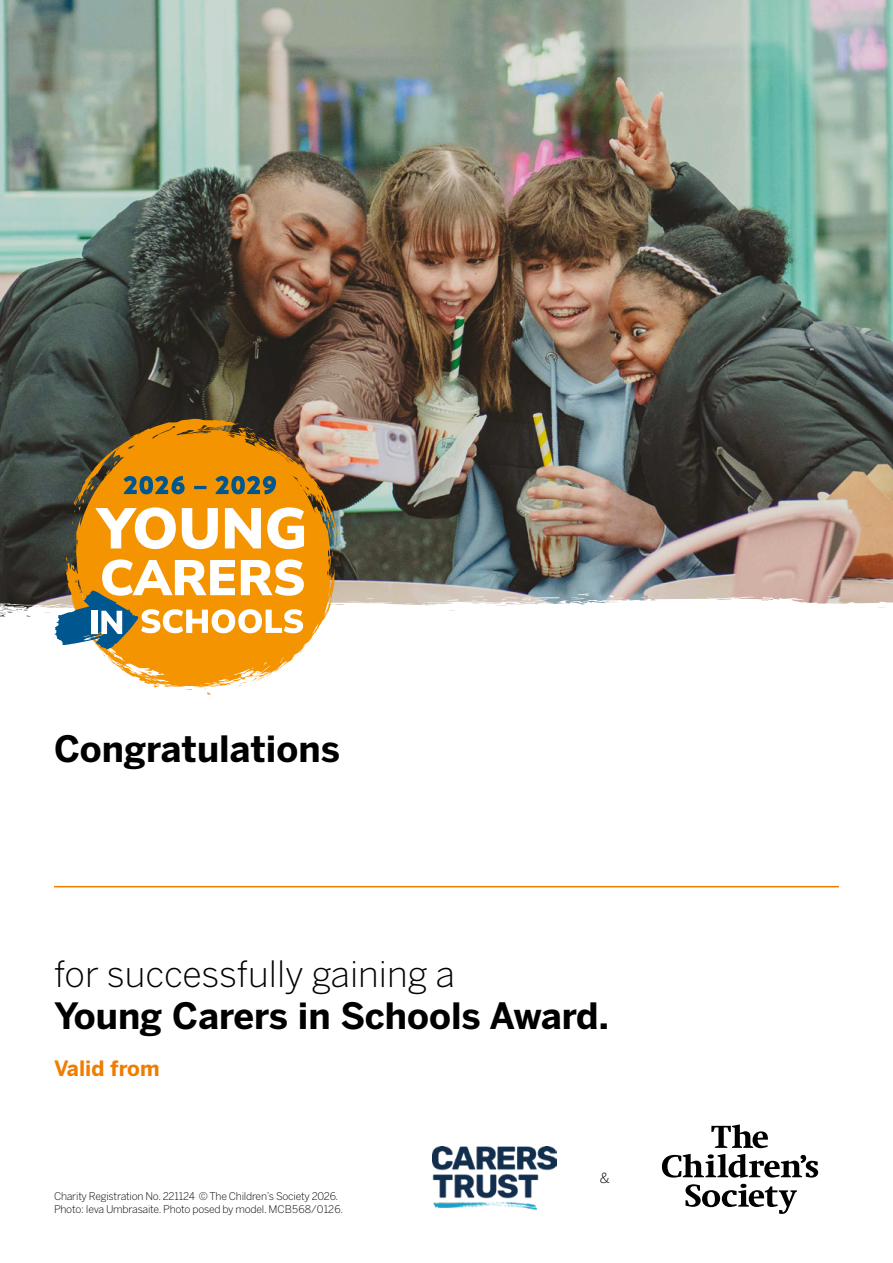
<style>
.page{position:relative;width:893px;height:1263px;background:#fff}
.page>*{position:absolute;margin:0;border:0;box-sizing:border-box;transform-origin:0 0}
.t1{font:700 36px "Benton Sans";color:#000}
.t2{font:300 36px "Benton Sans";color:#000}
.t3{font:700 21px "Benton Sans";color:#ef7d00}
.t4{font:300 13.8px "Benton Sans";color:#000}
.t5{font:300 10.5px/12.6px "Benton Sans";letter-spacing:-.02em;color:#000}
</style>
<div class="page">
<img style="left:432px;top:1146px;width:124px;height:64px">
<svg style="left:711px;top:1124px;width:57px;height:24px"></svg>
<svg style="left:662px;top:1154px;width:156px;height:24px"></svg>
<svg style="left:685px;top:1184px;width:112px;height:30px"></svg>
<img style="left:0;top:0;width:893px;height:593px">
<svg style="left:0;top:593px;width:893px;height:24px"></svg>
<hr style="left:54px;top:886px;width:785px;height:1px;background:#ef7d00">
<svg style="left:66px;top:419px;width:273px;height:276px;fill:#f49400"></svg>
<svg style="left:95px;top:507px;width:81px;height:42px"></svg>
<svg style="left:182px;top:508px;width:36px;height:41px"></svg>
<svg style="left:225px;top:508px;width:36px;height:40px"></svg>
<svg style="left:267px;top:507px;width:37px;height:42px"></svg>
<svg style="left:54px;top:559px;width:250px;height:90px"></svg>
<svg style="left:124px;top:476px;width:61px;height:18px"></svg>
<svg style="left:194px;top:486px;width:13px;height:3px"></svg>
<svg style="left:216px;top:476px;width:60px;height:18px"></svg>
<h1 class="t1" style="left:54px;top:727px;width:287px">Congratulations</h1>
<h1 class="t2" style="left:54px;top:953px;width:402px">for successfully gaining a</h1>
<h1 class="t1" style="left:54px;top:995px;width:556px">Young Carers in Schools Award.</h1>
<h2 class="t3" style="left:54px;top:1056px;width:107px">Valid from</h2>
<p class="t5" style="left:54px;top:1190px;width:291px">Charity Registration No. 221124 © The Children’s Society 2026.<br>Photo: Ieva Umbrasaite. Photo posed by model. MCB568/0126.</p>
<h3 class="t4" style="left:600px;top:1169px;width:11px">&amp;</h3>
</div>
